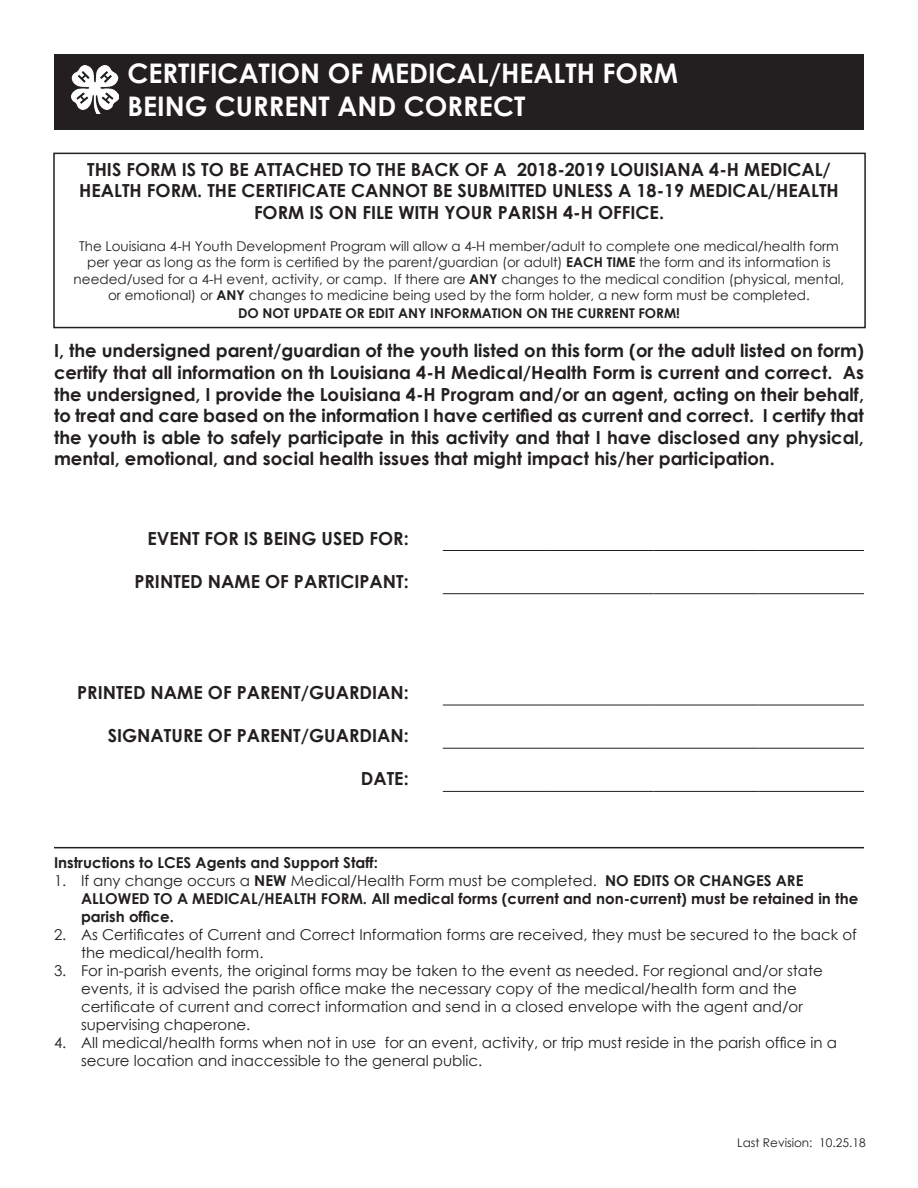
<style>
.page{position:relative;width:918px;height:1188px;background:#fff}
.page>*{position:absolute;margin:0;border:0;box-sizing:border-box;transform-origin:0 0}
.t1{font:700 27px/32.4px "Century Gothic";color:#fff}
.t2{font:700 18px/21.6px "Century Gothic";color:#231f20;text-align:center}
.t3{font:15px/18px "Century Gothic";color:#231f20}
.t4{font:700 15px/18px "Century Gothic";color:#231f20}
.t5{font:13.5px/16.2px "Century Gothic";color:#231f20;text-align:center}
.t6{font:700 13.5px "Century Gothic";color:#231f20}
.t7{font:12px "Century Gothic";color:#231f20}
.s1{font-weight:700}
.s2{font-weight:400}
</style>
<div class="page">
<div style="left:53px;top:153px;width:813px;height:175px;border:2px solid #231f20"></div>
<hr style="left:443px;top:550px;width:105px;height:1px;background:#231f20">
<hr style="left:548px;top:550px;width:105px;height:1px;background:#231f20">
<hr style="left:653px;top:550px;width:106px;height:1px;background:#231f20">
<hr style="left:759px;top:550px;width:105px;height:1px;background:#231f20">
<hr style="left:443px;top:705px;width:105px;height:1px;background:#231f20">
<hr style="left:548px;top:705px;width:105px;height:1px;background:#231f20">
<hr style="left:653px;top:705px;width:106px;height:1px;background:#231f20">
<hr style="left:759px;top:705px;width:105px;height:1px;background:#231f20">
<hr style="left:443px;top:748px;width:105px;height:1px;background:#231f20">
<hr style="left:548px;top:748px;width:105px;height:1px;background:#231f20">
<hr style="left:653px;top:748px;width:106px;height:1px;background:#231f20">
<hr style="left:759px;top:748px;width:105px;height:1px;background:#231f20">
<hr style="left:443px;top:791px;width:105px;height:1px;background:#231f20">
<hr style="left:548px;top:791px;width:105px;height:1px;background:#231f20">
<hr style="left:653px;top:791px;width:106px;height:1px;background:#231f20">
<hr style="left:759px;top:791px;width:105px;height:1px;background:#231f20">
<hr style="left:443px;top:593px;width:105px;height:1px;background:#231f20">
<hr style="left:548px;top:593px;width:105px;height:1px;background:#231f20">
<hr style="left:653px;top:593px;width:106px;height:1px;background:#231f20">
<hr style="left:759px;top:593px;width:105px;height:1px;background:#231f20">
<div style="left:54px;top:54px;width:810px;height:76px;background:#231f20"></div>
<img style="left:71px;top:65px;width:47px;height:49px">
<hr style="left:54px;top:847px;width:810px;height:1px;background:#231f20">
<p class="t1" style="left:127px;top:56px;width:552px">CERTIFICATION OF MEDICAL/HEALTH FORM<br>BEING CURRENT AND CORRECT</p>
<p class="t2" style="left:79px;top:157px;width:761px">THIS FORM IS TO BE ATTACHED TO THE BACK OF A 2018-2019 LOUISIANA 4-H MEDICAL/<br>HEALTH FORM. THE CERTIFICATE CANNOT BE SUBMITTED UNLESS A 18-19 MEDICAL/HEALTH<br>FORM IS ON FILE WITH YOUR PARISH 4-H OFFICE.</p>
<p class="t5" style="left:74px;top:238px;width:772px">The Louisiana 4-H Youth Development Program will allow a 4-H member/adult to complete one medical/health form per year as long as the form is certified by the parent/guardian (or adult) <span class="s1">EACH TIME</span> the form and its information is needed/used for a 4-H event, activity, or camp. If there are <span class="s1">ANY</span> changes to the medical condition (physical, mental, or emotional) or <span class="s1">ANY</span> changes to medicine being used by the form holder, a new form must be completed.</p>
<p class="t6" style="left:238px;top:303px;width:443px">DO NOT UPDATE OR EDIT ANY INFORMATION ON THE CURRENT FORM!</p>
<p class="t2" style="left:54px;top:339px;width:812px;text-align:justify">I, the undersigned parent/guardian of the youth listed on this form (or the adult listed on form) certify that all information on th Louisiana 4-H Medical/Health Form is current and correct. As the undersigned, I provide the Louisiana 4-H Program and/or an agent, acting on their behalf, to treat and care based on the information I have certified as current and correct. I certify that the youth is able to safely participate in this activity and that I have disclosed any physical, mental, emotional, and social health issues that might impact his/her participation.</p>
<p class="t2" style="left:147px;top:526px;width:263px">EVENT FOR IS BEING USED FOR:</p>
<p class="t2" style="left:134px;top:570px;width:276px">PRINTED NAME OF PARTICIPANT:</p>
<p class="t2" style="left:77px;top:681px;width:333px">PRINTED NAME OF PARENT/GUARDIAN:</p>
<p class="t2" style="left:108px;top:724px;width:302px">SIGNATURE OF PARENT/GUARDIAN:</p>
<p class="t2" style="left:361px;top:767px;width:49px">DATE:</p>
<p class="t4" style="left:54px;top:853px;width:325px">Instructions to LCES Agents and Support Staff:</p>
<p class="t4" style="left:81px;top:871px;width:779px;text-indent:-27px"><span class="s2">1. If any change occurs a</span> NEW <span class="s2">Medical/Health Form must be completed.</span> NO EDITS OR CHANGES ARE<br>ALLOWED TO A MEDICAL/HEALTH FORM. All medical forms (current and non-current) must be retained in the parish office.</p>
<p class="t3" style="left:81px;top:925px;width:777px;text-indent:-27px">2. As Certificates of Current and Correct Information forms are received, they must be secured to the back of the medical/health form.</p>
<p class="t3" style="left:81px;top:961px;width:744px;text-indent:-27px">3. For in-parish events, the original forms may be taken to the event as needed. For regional and/or state events, it is advised the parish office make the necessary copy of the medical/health form and the certificate of current and correct information and send in a closed envelope with the agent and/or supervising chaperone.</p>
<p class="t3" style="left:81px;top:1033px;width:758px;text-indent:-27px">4. All medical/health forms when not in use for an event, activity, or trip must reside in the parish office in a secure location and inaccessible to the general public.</p>
<p class="t7" style="left:737px;top:1135px;width:130px">Last Revision: 10.25.18</p>
</div>
